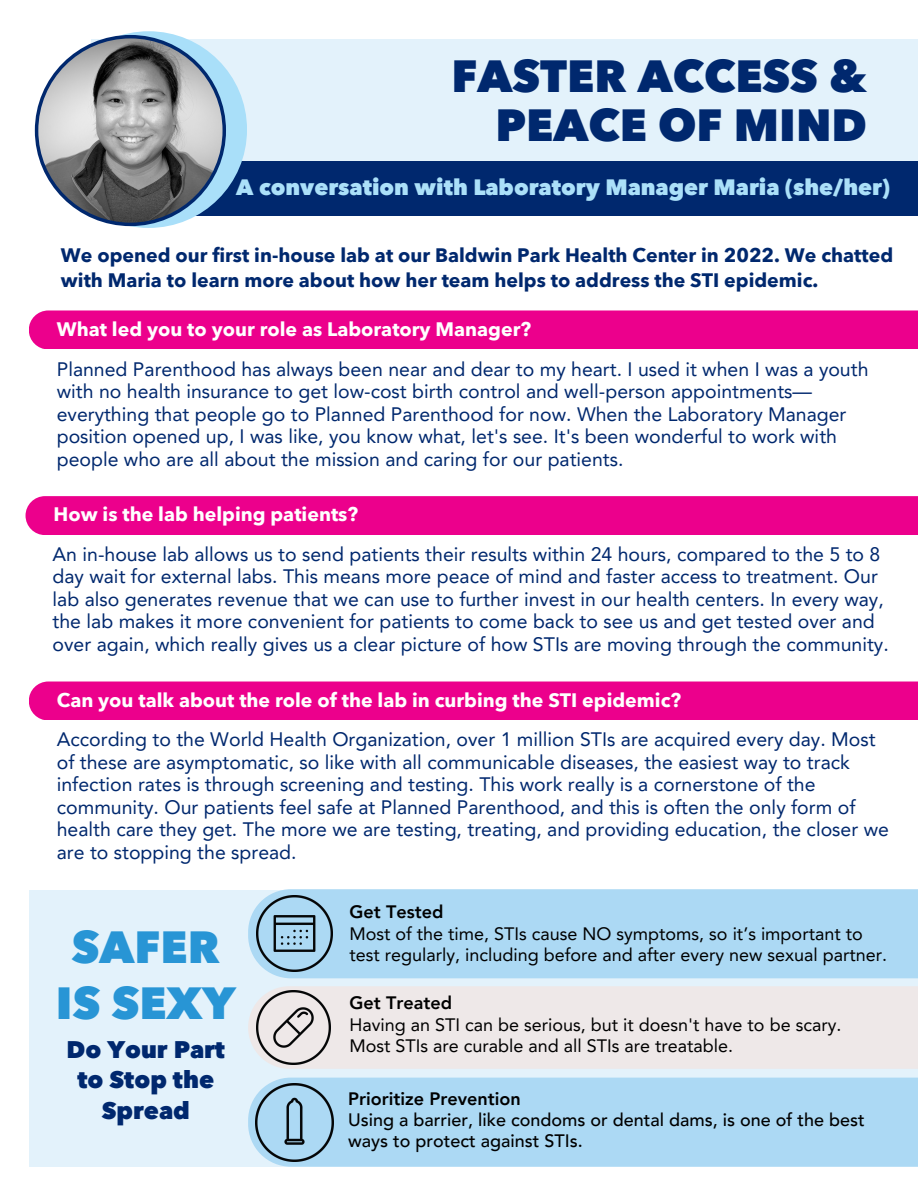
<style>
.page{position:relative;width:918px;height:1188px;background:#fff}
.page>*{position:absolute;margin:0;border:0;box-sizing:border-box;transform-origin:0 0}
.t1{font:800 45px "Avenir Next";color:#00286e}
.t2{font:800 45px/55.2px "Avenir Next";color:#2895d5;text-align:center}
.t3{font:800 24px/30.3px "Avenir Next LT Pro";color:#00286e;text-align:center}
.t4{font:800 22.2px "Avenir Next LT Pro";color:#abe0f9}
.t5{font:19.5px/22.5px "Avenir LT Pro";color:#00286e}
.t6{font:700 19.5px/24.8px "Avenir Next LT Pro";color:#00286e}
.t7{font:700 19.5px "Avenir Next LT Pro";color:#fff}
.t8{font:18px/21.3px "Avenir LT Pro";color:#000}
.t9{font:500 18px/21.3px "Avenir LT Pro";color:#000}
.t10{font:800 18px "Avenir LT Pro";color:#000}
</style>
<div class="page">
<div style="left:29px;top:890px;width:889px;height:277px;background:#e3f2fb"></div>
<div style="left:248px;top:889px;width:670px;height:89px;background:#acd9f4"></div>
<img style="left:257px;top:896px;width:75px;height:75px">
<div style="left:248px;top:986px;width:670px;height:83px;background:#eee8e8"></div>
<img style="left:256px;top:990px;width:75px;height:75px">
<div style="left:248px;top:1078px;width:670px;height:89px;background:#acd9f4"></div>
<img style="left:256px;top:1084px;width:78px;height:77px">
<div style="left:92px;top:39px;width:826px;height:136px;background:#e3f2fb"></div>
<div style="left:150px;top:161px;width:768px;height:55px;background:#00286e"></div>
<div style="left:50px;top:31px;width:197px;height:197px;background:#a9dff9;border-radius:50%"></div>
<svg style="left:35px;top:35px;width:191px;height:191px"></svg>
<div style="left:29px;top:310px;width:889px;height:39px;background:#ec008c"></div>
<div style="left:26px;top:496px;width:892px;height:39px;background:#ec008c"></div>
<div style="left:29px;top:682px;width:889px;height:38px;background:#ec008c"></div>
<p class="t1" style="left:451px;top:47px;width:417px">FASTER ACCESS &amp;</p>
<p class="t1" style="left:496px;top:96px;width:373px">PEACE OF MIND</p>
<p class="t4" style="left:236px;top:173px;width:655px">A conversation with Laboratory Manager Maria (she/her)</p>
<p class="t6" style="left:61px;top:243px;width:834px">We opened our first in-house lab at our Baldwin Park Health Center in 2022. We chatted with Maria to learn more about how her team helps to address the STI epidemic.</p>
<p class="t7" style="left:57px;top:317px;width:476px">What led you to your role as Laboratory Manager?</p>
<p class="t5" style="left:57px;top:359px;width:813px">Planned Parenthood has always been near and dear to my heart. I used it when I was a youth with no health insurance to get low-cost birth control and well-person appointments— everything that people go to Planned Parenthood for now. When the Laboratory Manager position opened up, I was like, you know what, let's see. It's been wonderful to work with people who are all about the mission and caring for our patients.</p>
<p class="t7" style="left:54px;top:502px;width:306px">How is the lab helping patients?</p>
<p class="t5" style="left:53px;top:545px;width:838px">An in-house lab allows us to send patients their results within 24 hours, compared to the 5 to 8 day wait for external labs. This means more peace of mind and faster access to treatment. Our lab also generates revenue that we can use to further invest in our health centers. In every way, the lab makes it more convenient for patients to come back to see us and get tested over and over again, which really gives us a clear picture of how STIs are moving through the community.</p>
<p class="t7" style="left:57px;top:688px;width:626px">Can you talk about the role of the lab in curbing the STI epidemic?</p>
<p class="t5" style="left:57px;top:730px;width:834px">According to the World Health Organization, over 1 million STIs are acquired every day. Most of these are asymptomatic, so like with all communicable diseases, the easiest way to track infection rates is through screening and testing. This work really is a cornerstone of the community. Our patients feel safe at Planned Parenthood, and this is often the only form of health care they get. The more we are testing, treating, and providing education, the closer we are to stopping the spread.</p>
<p class="t2" style="left:56px;top:922px;width:181px">SAFER<br>IS SEXY</p>
<p class="t3" style="left:67px;top:1034px;width:160px">Do Your Part to Stop the<br>Spread</p>
<p class="t10" style="left:349px;top:905px;width:95px">Get Tested</p>
<p class="t8" style="left:349px;top:924px;width:539px">Most of the time, STIs cause NO symptoms, so it’s important to test regularly, including before and after every new sexual partner.</p>
<p class="t10" style="left:349px;top:996px;width:104px">Get Treated</p>
<p class="t8" style="left:349px;top:1016px;width:493px">Having an STI can be serious, but it doesn't have to be scary.</p>
<p class="t8" style="left:349px;top:1037px;width:385px">Most STIs are curable and all STIs are treatable.</p>
<p class="t10" style="left:348px;top:1091px;width:174px">Prioritize Prevention</p>
<p class="t9" style="left:348px;top:1111px;width:518px">Using a barrier, like condoms or dental dams, is one of the best ways to protect against STIs.</p>
</div>
